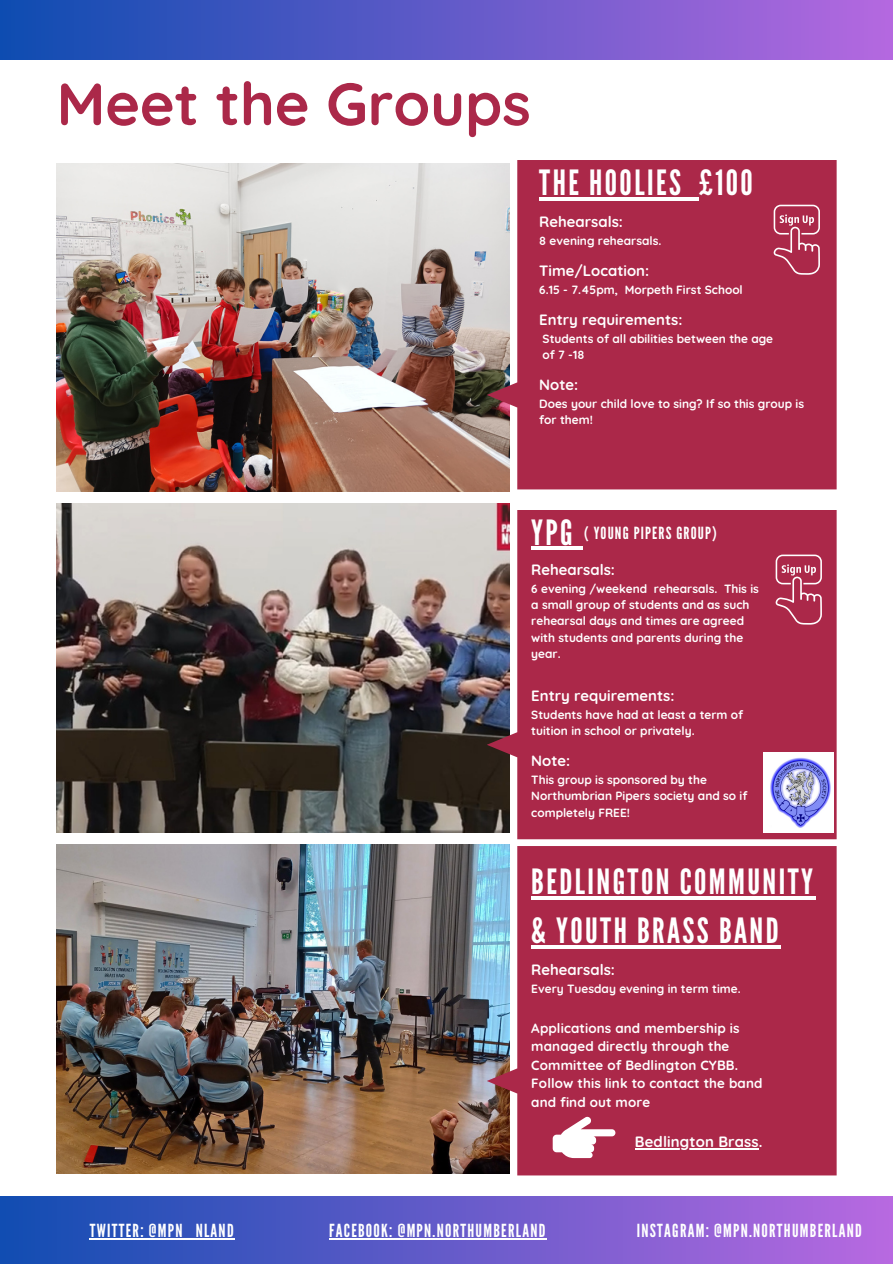
<style>
.page{position:relative;width:893px;height:1264px;background:#fff}
.page>*{position:absolute;margin:0;border:0;box-sizing:border-box;transform-origin:0 0}
.t1{font:700 59.55px "Quicksand";color:#ab2849}
.t2{font:34.8px/48.3px "League Gothic";letter-spacing:.07em;color:#fff}
.t3{font:18px "League Gothic";letter-spacing:.07em;color:#fff}
.t4{font:16.8px "League Gothic";letter-spacing:.07em;color:#fff}
.t5{font:700 14.85px "Quicksand";color:#fff}
.t6{font:700 13.35px/18.5px "Quicksand";letter-spacing:.01em;color:#fff}
.t7{font:700 11.85px/16.4px "Quicksand";color:#fff}
</style>
<div class="page">
<img style="left:57px;top:163px;width:452px;height:329px">
<svg style="left:486px;top:160px;width:350px;height:329px;background:#ae3653"></svg>
<img style="left:57px;top:844px;width:452px;height:329px">
<img style="left:57px;top:504px;width:452px;height:328px">
<svg style="left:486px;top:510px;width:350px;height:329px;background:#a8304e"></svg>
<svg style="left:486px;top:846px;width:350px;height:329px;background:#a93454"></svg>
<img style="left:763px;top:752px;width:70px;height:80px">
<svg style="left:552px;top:1116px;width:63px;height:42px"></svg>
<hr style="left:539px;top:197px;width:144px;height:3px;background:#fff">
<hr style="left:683px;top:197px;width:16px;height:3px;background:#fff">
<hr style="left:531px;top:546px;width:44px;height:4px;background:#fff">
<svg style="left:575px;top:546px;width:8px;height:4px"></svg>
<hr style="left:531px;top:896px;width:284px;height:4px;background:#fff">
<hr style="left:531px;top:945px;width:250px;height:3px;background:#fff">
<hr style="left:635px;top:1148px;width:123px;height:1px;background:#fff">
<svg style="left:775px;top:554px;width:46px;height:70px;background:#b94d68"></svg>
<svg style="left:773px;top:205px;width:46px;height:69px;background:#b94d68"></svg>
<div style="left:0;top:1196px;width:892px;height:67px;background:linear-gradient(to right,#114db2,#b869e1)"></div>
<div style="left:0;top:0;width:892px;height:59px;background:linear-gradient(to right,#0d4cb1,#b568e0)"></div>
<hr style="left:90px;top:1238px;width:145px;height:1px;background:#fff">
<hr style="left:329px;top:1238px;width:217px;height:1px;background:#fff">
<p class="t1" style="left:57px;top:66px;width:475px">Meet the Groups</p>
<h2 class="t2" style="left:539px;top:159px;width:215px">THE HOOLIES £100</h2>
<p class="t5" style="left:539px;top:212px;width:85px">Rehearsals:</p>
<p class="t7" style="left:539px;top:232px;width:124px">8 evening rehearsals.</p>
<p class="t5" style="left:539px;top:261px;width:111px">Time/Location:</p>
<p class="t7" style="left:539px;top:281px;width:205px">6.15 - 7.45pm, Morpeth First School</p>
<p class="t5" style="left:539px;top:310px;width:145px">Entry requirements:</p>
<p class="t7" style="left:542px;top:330px;width:232px">Students of all abilities between the age</p>
<p class="t7" style="left:542px;top:346px;width:43px">of 7 -18</p>
<p class="t5" style="left:539px;top:375px;width:40px">Note:</p>
<p class="t7" style="left:539px;top:395px;width:266px">Does your child love to sing? If so this group is for them!</p>
<h2 class="t2" style="left:531px;top:508px;width:43px">YPG</h2>
<p class="t5" style="left:531px;top:560px;width:85px">Rehearsals:</p>
<p class="t7" style="left:531px;top:580px;width:229px">6 evening /weekend rehearsals. This is a small group of students and as such rehearsal days and times are agreed with students and parents during the year.</p>
<p class="t5" style="left:531px;top:686px;width:145px">Entry requirements:</p>
<p class="t7" style="left:531px;top:706px;width:213px">Students have had at least a term of tuition in school or privately.</p>
<p class="t5" style="left:531px;top:751px;width:40px">Note:</p>
<p class="t7" style="left:531px;top:771px;width:217px">This group is sponsored by the<br>Northumbrian Pipers society and so if completely FREE!</p>
<p class="t4" style="left:584px;top:523px;width:134px">( YOUNG PIPERS GROUP)</p>
<p class="t2" style="left:531px;top:858px;width:283px">BEDLINGTON COMMUNITY &amp; YOUTH BRASS BAND</p>
<h3 class="t5" style="left:531px;top:960px;width:85px">Rehearsals:</h3>
<h2 class="t7" style="left:531px;top:980px;width:211px">Every Tuesday evening in term time.</h2>
<p class="t6" style="left:531px;top:1018px;width:233px">Applications and membership is managed directly through the<br>Committee of Bedlington CYBB.<br>Follow this link to contact the band and find out more</p>
<h5 class="t5" style="left:635px;top:1132px;width:129px">Bedlington Brass.</h5>
<h4 class="t3" style="left:90px;top:1220px;width:145px">TWITTER: @MPN_NLAND</h4>
<p class="t3" style="left:329px;top:1220px;width:218px">FACEBOOK: @MPN.NORTHUMBERLAND</p>
<h3 class="t3" style="left:636px;top:1219px;width:226px">INSTAGRAM: @MPN.NORTHUMBERLAND</h3>
</div>
